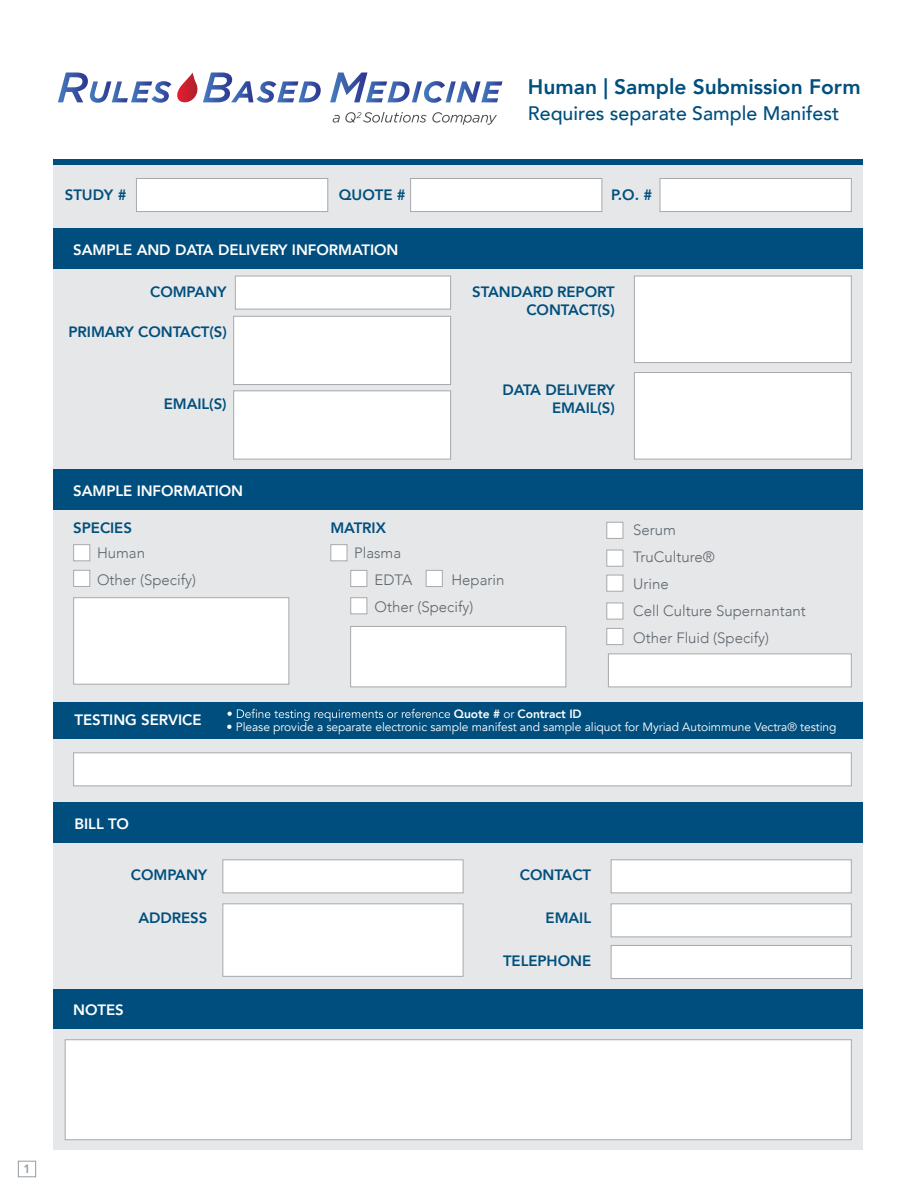
<style>
.page{position:relative;width:918px;height:1188px;background:#fff}
.page>*{position:absolute;margin:0;border:0;box-sizing:border-box;transform-origin:0 0}
.t1{font:800 21px "Avenir";color:#004f7d}
.t2{font:500 19.5px "Avenir";color:#004f7d}
.t3{font:800 15px/18px "Avenir";letter-spacing:-.005em;color:#004f7d;text-align:right}
.t4{font:300 15px/27px "Avenir";color:#5d6770}
.t5{font:800 15px "Avenir";letter-spacing:-.005em;color:#fff}
.t6{font:12px "Avenir";letter-spacing:-.005em;color:#fff}
.t7{font:800 12px "Avenir";letter-spacing:-.005em;color:#fff}
.t8{font:800 12px "Avenir";color:#949ca1}
.s1{font-weight:400}
</style>
<div class="page">
<div style="left:18px;top:1161px;width:18px;height:16px;background:#fff;border:1px solid #949ca1"></div>
<div style="left:53px;top:738px;width:810px;height:64px;background:#e6e7e8"></div>
<div style="left:73px;top:752px;width:779px;height:34px;background:#fff;border:1px solid #a7a9ac"></div>
<div style="left:53px;top:698px;width:810px;height:40px;background:#004e7d"></div>
<div style="left:53px;top:164px;width:810px;height:64px;background:#e6e7e8"></div>
<div style="left:53px;top:230px;width:810px;height:239px;background:#e6e7e8"></div>
<div style="left:53px;top:469px;width:810px;height:233px;background:#e6e7e8"></div>
<div style="left:53px;top:988px;width:810px;height:162px;background:#e6e7e8"></div>
<div style="left:53px;top:228px;width:810px;height:40px;background:#004e7d"></div>
<div style="left:53px;top:159px;width:810px;height:5px;background:#004e7d"></div>
<div style="left:53px;top:469px;width:810px;height:41px;background:#004e7d"></div>
<div style="left:53px;top:988px;width:810px;height:41px;background:#004e7d"></div>
<div style="left:73px;top:597px;width:216px;height:88px;background:#fff;border:1px solid #a7a9ac"></div>
<div style="left:608px;top:653px;width:244px;height:34px;background:#fff;border:1px solid #a7a9ac"></div>
<div style="left:350px;top:626px;width:216px;height:61px;background:#fff;border:1px solid #a7a9ac"></div>
<div style="left:65px;top:1039px;width:787px;height:101px;background:#fff;border:1px solid #a7a9ac"></div>
<div style="left:136px;top:178px;width:192px;height:34px;background:#fff;border:1px solid #a7a9ac"></div>
<div style="left:233px;top:316px;width:218px;height:69px;background:#fff;border:1px solid #a7a9ac"></div>
<div style="left:634px;top:276px;width:218px;height:87px;background:#fff;border:1px solid #a7a9ac"></div>
<div style="left:233px;top:390px;width:218px;height:69px;background:#fff;border:1px solid #a7a9ac"></div>
<div style="left:634px;top:372px;width:218px;height:87px;background:#fff;border:1px solid #a7a9ac"></div>
<div style="left:660px;top:178px;width:192px;height:34px;background:#fff;border:1px solid #a7a9ac"></div>
<div style="left:410px;top:178px;width:192px;height:34px;background:#fff;border:1px solid #a7a9ac"></div>
<div style="left:73px;top:544px;width:17px;height:17px;background:#fff;border:1px solid #a7a9ac"></div>
<div style="left:330px;top:544px;width:17px;height:17px;background:#fff;border:1px solid #a7a9ac"></div>
<div style="left:606px;top:522px;width:17px;height:17px;background:#fff;border:1px solid #a7a9ac"></div>
<div style="left:606px;top:550px;width:17px;height:17px;background:#fff;border:1px solid #a7a9ac"></div>
<div style="left:606px;top:575px;width:17px;height:17px;background:#fff;border:1px solid #a7a9ac"></div>
<div style="left:426px;top:570px;width:17px;height:17px;background:#fff;border:1px solid #a7a9ac"></div>
<div style="left:73px;top:570px;width:17px;height:17px;background:#fff;border:1px solid #a7a9ac"></div>
<div style="left:350px;top:570px;width:17px;height:17px;background:#fff;border:1px solid #a7a9ac"></div>
<div style="left:350px;top:597px;width:17px;height:17px;background:#fff;border:1px solid #a7a9ac"></div>
<svg style="left:227px;top:709px;width:223px;height:12px"></svg>
<div style="left:606px;top:603px;width:17px;height:16px;background:#fff;border:1px solid #a7a9ac"></div>
<div style="left:606px;top:628px;width:17px;height:17px;background:#fff;border:1px solid #a7a9ac"></div>
<div style="left:53px;top:802px;width:810px;height:186px;background:#e6e7e8"></div>
<div style="left:53px;top:802px;width:810px;height:41px;background:#004e7d"></div>
<div style="left:222px;top:859px;width:241px;height:34px;background:#fff;border:1px solid #a7a9ac"></div>
<div style="left:611px;top:859px;width:241px;height:34px;background:#fff;border:1px solid #a7a9ac"></div>
<div style="left:222px;top:903px;width:241px;height:74px;background:#fff;border:1px solid #a7a9ac"></div>
<div style="left:611px;top:903px;width:241px;height:34px;background:#fff;border:1px solid #a7a9ac"></div>
<div style="left:611px;top:945px;width:241px;height:34px;background:#fff;border:1px solid #a7a9ac"></div>
<div style="left:235px;top:276px;width:216px;height:33px;background:#fff;border:1px solid #a7a9ac"></div>
<svg style="left:333px;top:112px;width:164px;height:13px"></svg>
<svg style="left:330px;top:73px;width:172px;height:30px"></svg>
<svg style="left:58px;top:73px;width:263px;height:30px"></svg>
<h1 class="t1" style="left:528px;top:71px;width:334px">Human | Sample Submission Form</h1>
<h2 class="t2" style="left:528px;top:96px;width:313px">Requires separate Sample Manifest</h2>
<p class="t3" style="left:65px;top:185px;width:63px">STUDY #</p>
<p class="t3" style="left:339px;top:186px;width:68px">QUOTE #</p>
<p class="t3" style="left:611px;top:185px;width:43px">P.O. #</p>
<p class="t5" style="left:73px;top:238px;width:327px">SAMPLE AND DATA DELIVERY INFORMATION</p>
<p class="t3" style="left:150px;top:283px;width:78px">COMPANY</p>
<p class="t3" style="left:68px;top:322px;width:160px">PRIMARY CONTACT(S)</p>
<p class="t3" style="left:164px;top:394px;width:64px">EMAIL(S)</p>
<p class="t3" style="left:472px;top:283px;width:144px">STANDARD REPORT<br>CONTACT(S)</p>
<p class="t3" style="left:502px;top:381px;width:114px">DATA DELIVERY<br>EMAIL(S)</p>
<p class="t5" style="left:73px;top:479px;width:171px">SAMPLE INFORMATION</p>
<p class="t3" style="left:73px;top:519px;width:60px">SPECIES</p>
<p class="t3" style="left:330px;top:519px;width:57px">MATRIX</p>
<p class="t4" style="left:97px;top:539px;width:100px">Human<br>Other (Specify)</p>
<p class="t4" style="left:374px;top:539px;width:39px;text-indent:-20px">Plasma<br>EDTA</p>
<p class="t4" style="left:374px;top:566px;width:131px;text-indent:77px">Heparin<br>Other (Specify)</p>
<p class="t4" style="left:633px;top:517px;width:174px">Serum<br>TruCulture®<br>Urine<br>Cell Culture Supernantant<br>Other Fluid (Specify)</p>
<p class="t5" style="left:75px;top:708px;width:129px">TESTING SERVICE</p>
<p class="t7" style="left:454px;top:704px;width:129px">Quote # <span class="s1">or</span> Contract ID</p>
<p class="t6" style="left:227px;top:720px;width:611px">• Please provide a separate electronic sample manifest and sample aliquot for Myriad Autoimmune Vectra® testing</p>
<p class="t5" style="left:75px;top:812px;width:56px">BILL TO</p>
<p class="t3" style="left:131px;top:865px;width:78px">COMPANY</p>
<p class="t3" style="left:138px;top:909px;width:71px">ADDRESS</p>
<p class="t5" style="left:73px;top:999px;width:52px">NOTES</p>
<p class="t3" style="left:520px;top:865px;width:73px">CONTACT</p>
<p class="t3" style="left:546px;top:909px;width:47px">EMAIL</p>
<p class="t3" style="left:503px;top:952px;width:90px">TELEPHONE</p>
<p class="t8" style="left:23px;top:1159px;width:9px">1</p>
</div>
